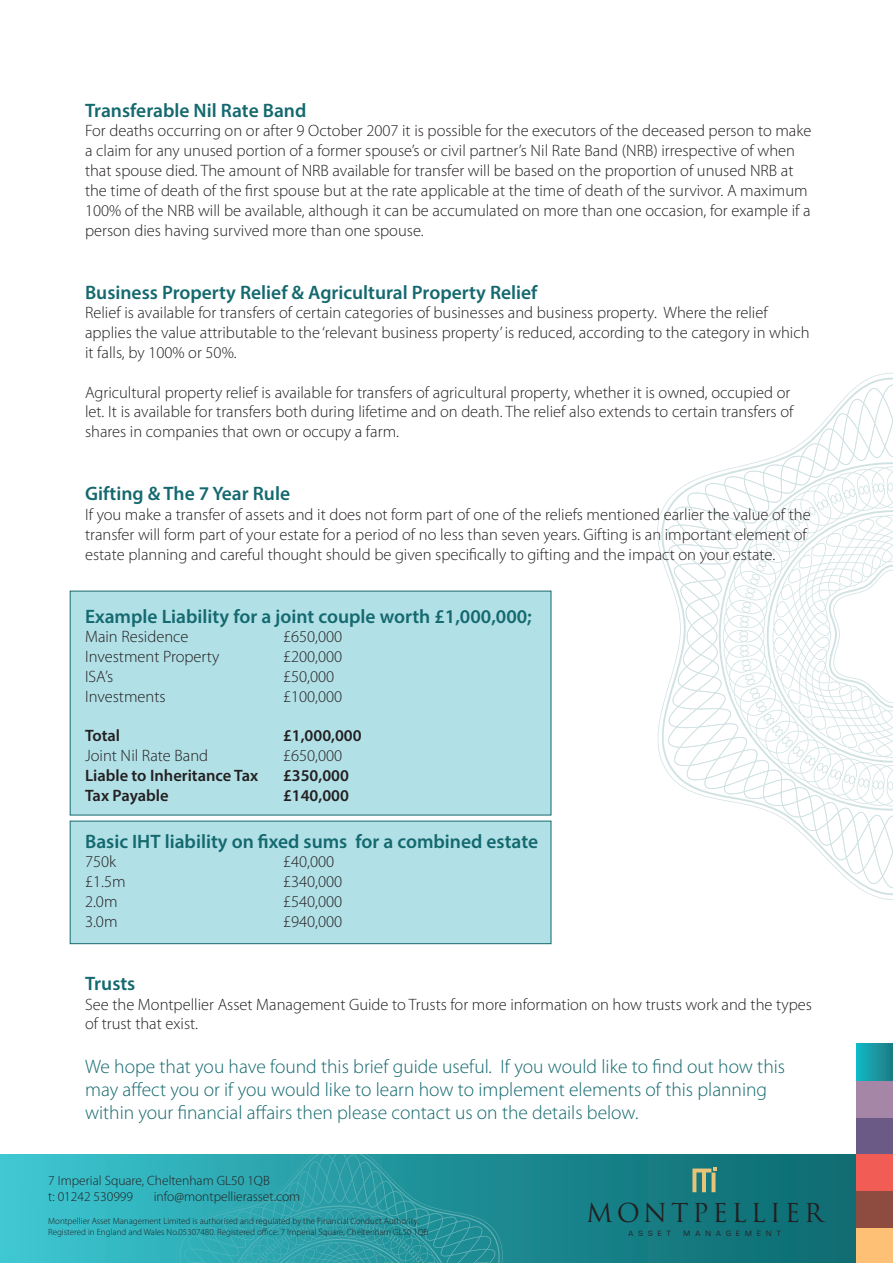
<style>
.page{position:relative;width:893px;height:1263px;background:#fff}
.page>*{position:absolute;margin:0;border:0;box-sizing:border-box;transform-origin:0 0}
.t1{font:25.35px "Trajan Pro";letter-spacing:.155em;color:#231f20}
.t2{font:300 19.5px/23.4px "Myriad Pro";color:#14696f}
.t3{font:600 19.5px "Myriad Pro";color:#14696f}
.t4{font:300 16.5px/19.8px "Myriad Pro";color:#231f20}
.t5{font:600 16.5px "Myriad Pro";color:#231f20}
.t6{font:300 13.5px "Myriad Pro";color:#231f20}
.t7{font:300 9px "Myriad Pro";color:#231f20}
.t8{font:7.95px "Eurostile Norma";letter-spacing:.65em;color:#231f20}
</style>
<div class="page">
<div style="left:70px;top:591px;width:481px;height:224px;background:#b1e0e6"></div>
<div style="left:70px;top:821px;width:481px;height:123px;background:#b1e0e6;border:1px solid #14696f"></div>
<svg style="left:657px;top:373px;width:236px;height:527px"></svg>
<svg style="left:0;top:1154px;width:856px;height:109px;background:#209098"></svg>
<svg style="left:175px;top:1154px;width:329px;height:109px;background:#2c9ea6"></svg>
<svg style="left:692px;top:1167px;width:25px;height:25px"></svg>
<div style="left:856px;top:1228px;width:37px;height:35px;background:#fdc075"></div>
<div style="left:856px;top:1117px;width:37px;height:37px;background:#6a5a85"></div>
<div style="left:856px;top:1080px;width:37px;height:37px;background:#a686a6"></div>
<div style="left:856px;top:1191px;width:37px;height:37px;background:#8e4c41"></div>
<div style="left:856px;top:1154px;width:37px;height:37px;background:#f15d54"></div>
<svg style="left:856px;top:1043px;width:37px;height:37px"></svg>
<p class="t3" style="left:85px;top:98px;width:223px">Transferable Nil Rate Band</p>
<p class="t4" style="left:85px;top:121px;width:728px">For deaths occurring on or after 9 October 2007 it is possible for the executors of the deceased person to make a claim for any unused portion of a former spouse’s or civil partner’s Nil Rate Band (NRB) irrespective of when that spouse died. The amount of NRB available for transfer will be based on the proportion of unused NRB at the time of death of the first spouse but at the rate applicable at the time of death of the survivor. A maximum 100% of the NRB will be available, although it can be accumulated on more than one occasion, for example if a person dies having survived more than one spouse.</p>
<p class="t3" style="left:85px;top:280px;width:454px">Business Property Relief &amp; Agricultural Property Relief</p>
<p class="t4" style="left:85px;top:303px;width:726px">Relief is available for transfers of certain categories of businesses and business property. Where the relief applies the value attributable to the ‘relevant business property’ is reduced, according to the category in which it falls, by 100% or 50%.</p>
<p class="t4" style="left:85px;top:382px;width:710px">Agricultural property relief is available for transfers of agricultural property, whether it is owned, occupied or let. It is available for transfers both during lifetime and on death. The relief also extends to certain transfers of shares in companies that own or occupy a farm.</p>
<p class="t3" style="left:85px;top:481px;width:207px">Gifting &amp; The 7 Year Rule</p>
<p class="t4" style="left:85px;top:505px;width:727px">If you make a transfer of assets and it does not form part of one of the reliefs mentioned earlier the value of the transfer will form part of your estate for a period of no less than seven years. Gifting is an important element of estate planning and careful thought should be given specifically to gifting and the impact on your estate.</p>
<p class="t3" style="left:85px;top:604px;width:448px">Example Liability for a joint couple worth £1,000,000;</p>
<p class="t4" style="left:85px;top:627px;width:105px">Main Residence</p>
<p class="t4" style="left:283px;top:627px;width:61px">£650,000</p>
<p class="t4" style="left:85px;top:647px;width:136px">Investment Property</p>
<p class="t4" style="left:283px;top:647px;width:61px">£200,000</p>
<p class="t4" style="left:85px;top:667px;width:30px">ISA’s</p>
<p class="t4" style="left:283px;top:667px;width:53px">£50,000</p>
<p class="t4" style="left:85px;top:687px;width:82px">Investments</p>
<p class="t4" style="left:283px;top:687px;width:61px">£100,000</p>
<p class="t5" style="left:85px;top:725px;width:37px">Total</p>
<p class="t5" style="left:283px;top:725px;width:80px">£1,000,000</p>
<p class="t4" style="left:85px;top:746px;width:125px">Joint Nil Rate Band</p>
<p class="t4" style="left:283px;top:746px;width:61px">£650,000</p>
<p class="t5" style="left:85px;top:765px;width:175px">Liable to Inheritance Tax</p>
<p class="t5" style="left:283px;top:765px;width:67px">£350,000</p>
<p class="t5" style="left:85px;top:785px;width:85px">Tax Payable</p>
<p class="t5" style="left:283px;top:785px;width:67px">£140,000</p>
<p class="t3" style="left:85px;top:829px;width:455px">Basic IHT liability on fixed sums for a combined estate</p>
<p class="t4" style="left:85px;top:852px;width:33px">750k</p>
<p class="t4" style="left:283px;top:852px;width:53px">£40,000</p>
<p class="t4" style="left:85px;top:872px;width:42px">£1.5m</p>
<p class="t4" style="left:283px;top:872px;width:61px">£340,000</p>
<p class="t4" style="left:85px;top:892px;width:34px">2.0m</p>
<p class="t4" style="left:283px;top:892px;width:61px">£540,000</p>
<p class="t4" style="left:85px;top:912px;width:34px">3.0m</p>
<p class="t4" style="left:283px;top:912px;width:61px">£940,000</p>
<p class="t3" style="left:85px;top:971px;width:52px">Trusts</p>
<p class="t4" style="left:85px;top:994px;width:728px">See the Montpellier Asset Management Guide to Trusts for more information on how trusts work and the types of trust that exist.</p>
<p class="t2" style="left:85px;top:1055px;width:702px">We hope that you have found this brief guide useful. If you would like to find out how this may affect you or if you would like to learn how to implement elements of this planning within your financial affairs then please contact us on the details below.</p>
<p class="t6" style="left:48px;top:1173px;width:223px">7 Imperial Square, Cheltenham GL50 1QB</p>
<p class="t6" style="left:48px;top:1189px;width:86px">t: 01242 530999</p>
<p class="t6" style="left:154px;top:1189px;width:148px">info@montpellierasset.com</p>
<p class="t7" style="left:48px;top:1216px;width:372px">Montpellier Asset Management Limited is authorised and regulated by the Financial Conduct Authority.</p>
<p class="t7" style="left:48px;top:1227px;width:382px">Registered in England and Wales No.05307480. Registered office: 7 Imperial Square, Cheltenham GL50 1QB</p>
<p class="t1" style="left:586px;top:1196px;width:238px">MONTPELLIER</p>
<p class="t8" style="left:629px;top:1229px;width:44px">ASSET</p>
<p class="t8" style="left:683px;top:1229px;width:99px">MANAGEMENT</p>
</div>
